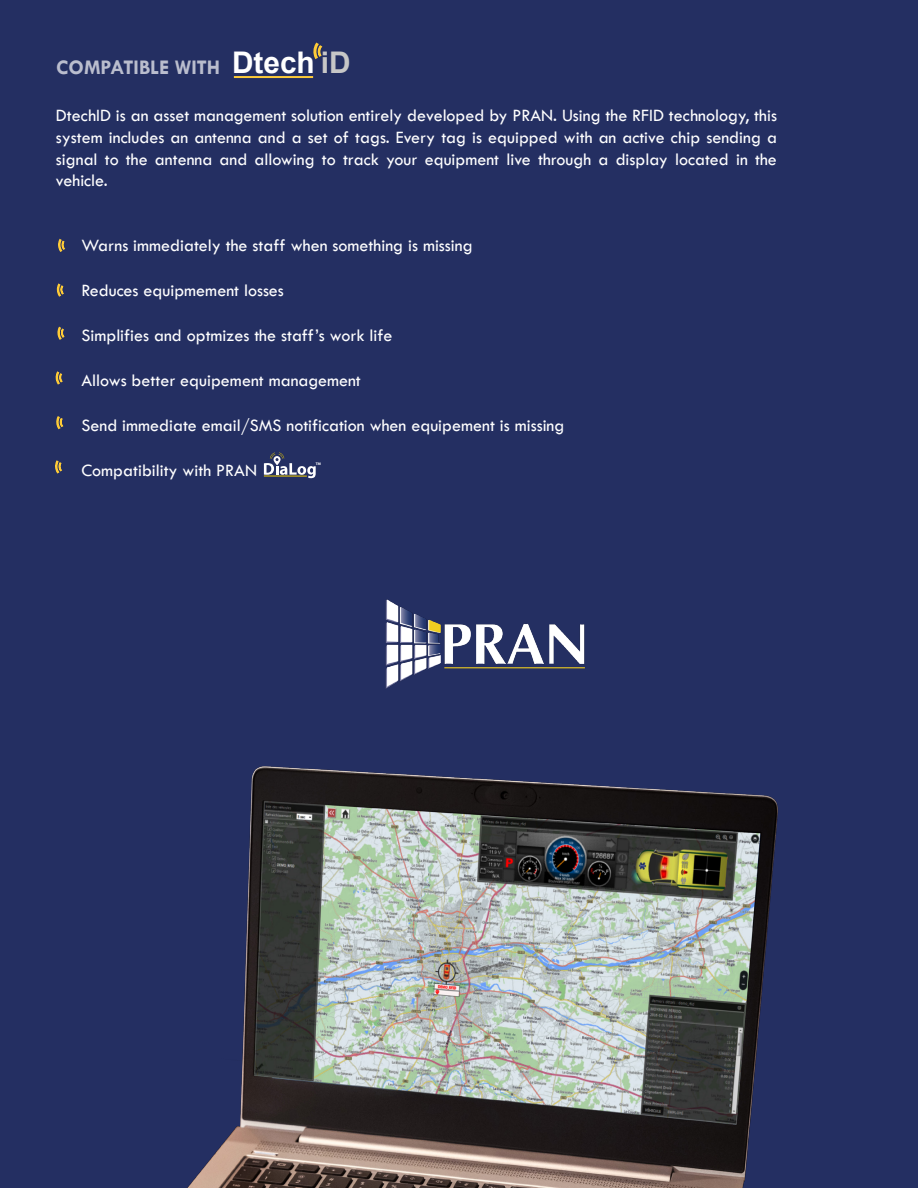
<style>
.page{position:relative;width:918px;height:1188px;background:#242f62}
.page>*{position:absolute;margin:0;border:0;box-sizing:border-box;transform-origin:0 0}
.t1{font:700 29.85px "Arial";color:#fff}
.t2{font:700 21px "Tw Cen";color:rgb(255 255 255/.69)}
.t3{font:18px/21.6px "Tw Cen";color:#fff;text-align:justify}
.t4{font:700 3.75px "Myriad Pro";color:#fff}
.s1{color:#c7c7c7}
</style>
<div class="page">
<img style="left:187px;top:766px;width:591px;height:422px">
<svg style="left:58px;top:238px;width:7px;height:14px"></svg>
<svg style="left:57px;top:283px;width:7px;height:14px"></svg>
<svg style="left:58px;top:326px;width:7px;height:14px"></svg>
<svg style="left:56px;top:371px;width:7px;height:14px"></svg>
<svg style="left:56px;top:416px;width:8px;height:14px"></svg>
<svg style="left:55px;top:460px;width:7px;height:14px"></svg>
<img style="left:385px;top:599px;width:200px;height:90px">
<svg style="left:264px;top:452px;width:52px;height:26px"></svg>
<hr style="left:234px;top:76px;width:79px;height:2px;background:#fecb37">
<svg style="left:314px;top:42px;width:9px;height:17px"></svg>
<h1 class="t1" style="left:232px;top:41px;width:120px">Dtech <span class="s1">iD</span></h1>
<p class="t3" style="left:56px;top:105px;width:723px">DtechID is an asset management solution entirely developed by PRAN. Using the RFID technology, this system includes an antenna and a set of tags. Every tag is equipped with an active chip sending a signal to the antenna and allowing to track your equipment live through a display located in the vehicle.</p>
<p class="t2" style="left:56px;top:54px;width:166px">COMPATIBLE WITH</p>
<p class="t3" style="left:81px;top:234px;width:393px">Warns immediately the staff when something is missing</p>
<p class="t3" style="left:81px;top:279px;width:204px">Reduces equipmement losses</p>
<p class="t3" style="left:81px;top:324px;width:313px">Simplifies and optmizes the staff’s work life</p>
<p class="t3" style="left:81px;top:369px;width:281px">Allows better equipement management</p>
<p class="t3" style="left:81px;top:414px;width:485px">Send immediate email/SMS notification when equipement is missing</p>
<p class="t3" style="left:81px;top:459px;width:177px">Compatibility with PRAN</p>
<p class="t4" style="left:316px;top:461px;width:7px">TM</p>
</div>
